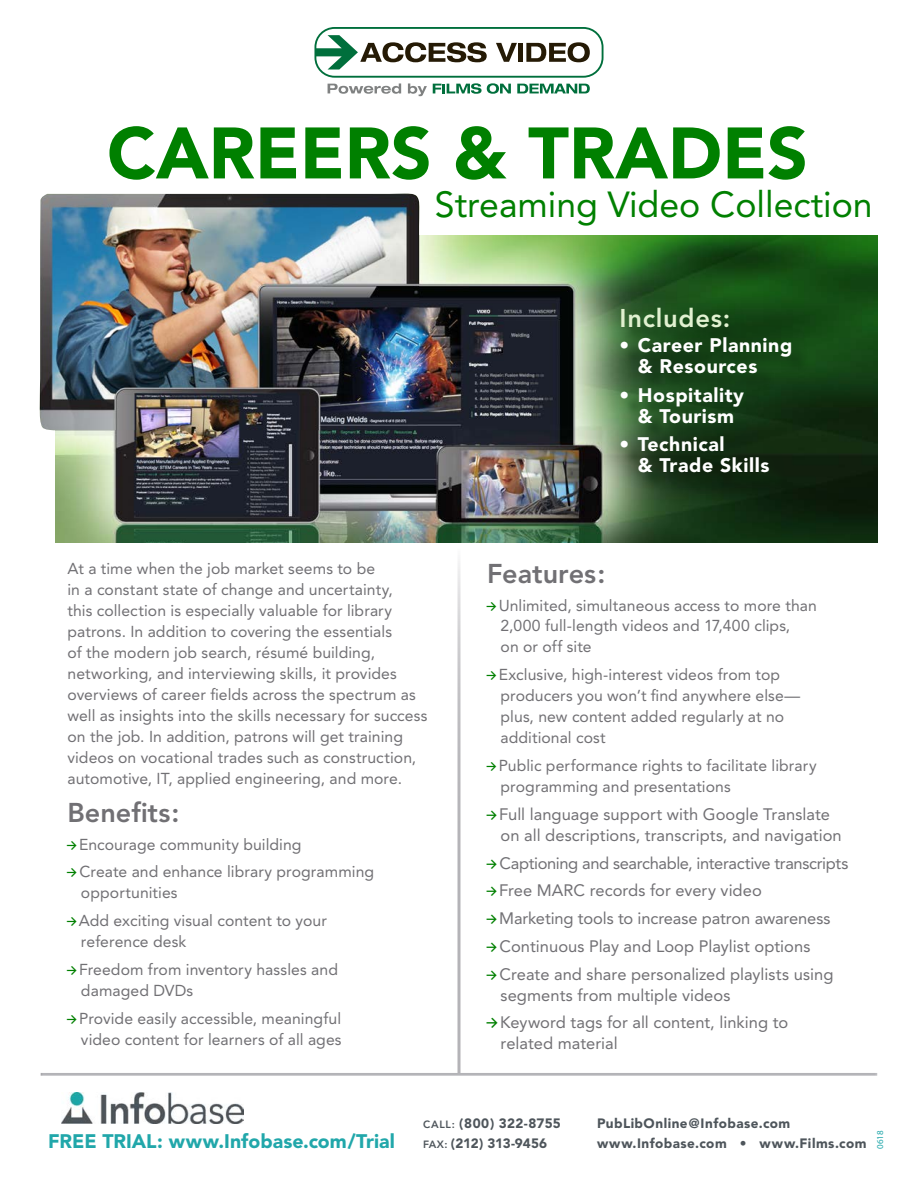
<style>
.page{position:relative;width:918px;height:1188px;background:#fff}
.page>*{position:absolute;margin:0;border:0;box-sizing:border-box;transform-origin:0 0}
.D_Title_Tagline{font:900 72px "Avenir";color:#008000}
.D_Title_Tagline-2{font:36px "Avenir";color:#008000}
.Features{font:800 27px "Avenir";color:#717074}
.D_Title_Tagline-3{font:800 25.5px "Avenir";letter-spacing:.03em;color:#e1f1d0}
.D_Title_Tagline-4{font:900 19.5px/21px "Avenir";letter-spacing:.03em;color:#fff}
.S_zFooter{font:900 19.5px "Avenir";color:#21a7aa}
.Features-2{font:16.5px/21px "Avenir";color:#717074}
.Features-3{font:16.5px "Avenir";letter-spacing:-.02em;color:#717074}
.Features-4{font:15.75px/21px "Avenir";letter-spacing:.005em;color:#717074}
.S_zFooter-2{font:900 13.5px "Avenir";letter-spacing:.035em;color:#4e555b}
.S_zFooter-3{font:900 13.5px "Avenir";letter-spacing:-.01em;color:#4e555b}
.Body{font:9px "Myriad Pro";color:#21a7aa}
.s1{font-weight:800;font-size:10.5px}
</style>
<div class="page">
<hr style="left:458px;top:548px;width:2px;height:526px;background:#b4b3b7">
<div style="left:39px;top:1071px;width:836px;height:6px;background:#231f20;opacity:.25"></div>
<img style="left:62px;top:1093px;width:181px;height:30px">
<img style="left:56px;top:236px;width:822px;height:307px">
<img style="left:39px;top:193px;width:383px;height:245px">
<div style="left:314px;top:27px;width:290px;height:51px;border:2px solid #006f3c;border-radius:19px"></div>
<svg style="left:496px;top:43px;width:21px;height:19px"></svg>
<div style="left:518px;top:43px;width:5px;height:19px;background:#251a05"></div>
<svg style="left:526px;top:42px;width:64px;height:20px"></svg>
<svg style="left:315px;top:35px;width:172px;height:35px"></svg>
<svg style="left:328px;top:83px;width:73px;height:11px"></svg>
<svg style="left:408px;top:83px;width:19px;height:13px"></svg>
<svg style="left:433px;top:83px;width:78px;height:11px"></svg>
<svg style="left:517px;top:84px;width:73px;height:9px"></svg>
<div style="left:603px;top:291px;width:206px;height:200px;background:#103312;opacity:.75"></div>
<p class="D_Title_Tagline" style="left:107px;top:110px;width:702px">CAREERS &amp; TRADES</p>
<p class="D_Title_Tagline-2" style="left:435px;top:184px;width:439px">Streaming Video Collection</p>
<p class="Features-4" style="left:68px;top:558px;width:362px">At a time when the job market seems to be<br>in a constant state of change and uncertainty,<br>this collection is especially valuable for library patrons. In addition to covering the essentials<br>of the modern job search, résumé building, networking, and interviewing skills, it provides overviews of career fields across the spectrum as well as insights into the skills necessary for success on the job. In addition, patrons will get training videos on vocational trades such as construction, automotive, IT, applied engineering, and more.</p>
<p class="Features" style="left:68px;top:796px;width:114px">Benefits:</p>
<p class="Features-4" style="left:79px;top:834px;width:224px">Encourage community building</p>
<p class="Features-4" style="left:79px;top:861px;width:296px">Create and enhance library programming opportunities</p>
<p class="Features-4" style="left:79px;top:910px;width:250px">Add exciting visual content to your reference desk</p>
<p class="Features-4" style="left:79px;top:959px;width:260px">Freedom from inventory hassles and damaged DVDs</p>
<p class="Features-4" style="left:79px;top:1008px;width:264px">Provide easily accessible, meaningful video content for learners of all ages</p>
<p class="D_Title_Tagline-3" style="left:620px;top:303px;width:112px">Includes:</p>
<p class="D_Title_Tagline-4" style="left:638px;top:335px;width:156px;text-indent:-18px">• Career Planning &amp; Resources</p>
<p class="D_Title_Tagline-4" style="left:620px;top:385px;width:126px;text-align:center">• Hospitality &amp; Tourism</p>
<p class="D_Title_Tagline-4" style="left:638px;top:434px;width:133px;text-indent:-18px">• Technical<br>&amp; Trade Skills</p>
<p class="Features" style="left:487px;top:557px;width:120px">Features:</p>
<p class="Features-4" style="left:499px;top:595px;width:320px">Unlimited, simultaneous access to more than<br>2,000 full-length videos and 17,400 clips,<br>on or off site</p>
<p class="Features-4" style="left:499px;top:664px;width:303px">Exclusive, high-interest videos from top producers you won’t find anywhere else— plus, new content added regularly at no additional cost</p>
<p class="Features-4" style="left:499px;top:755px;width:319px">Public performance rights to facilitate library programming and presentations</p>
<p class="Features-2" style="left:499px;top:804px;width:344px">Full language support with Google Translate on all descriptions, transcripts, and navigation</p>
<p class="Features-3" style="left:500px;top:853px;width:350px">Captioning and searchable, interactive transcripts</p>
<p class="Features-2" style="left:499px;top:880px;width:264px">Free MARC records for every video</p>
<p class="Features-2" style="left:499px;top:908px;width:333px">Marketing tools to increase patron awareness</p>
<p class="Features-2" style="left:500px;top:936px;width:312px">Continuous Play and Loop Playlist options</p>
<p class="Features-2" style="left:500px;top:963px;width:335px">Create and share personalized playlists using segments from multiple videos</p>
<p class="Features-2" style="left:500px;top:1012px;width:290px">Keyword tags for all content, linking to related material</p>
<p class="S_zFooter-2" style="left:423px;top:1115px;width:139px"><span class="s1">CALL:</span> (800) 322-8755</p>
<p class="S_zFooter-2" style="left:597px;top:1115px;width:195px">PubLibOnline@Infobase.com</p>
<p class="S_zFooter-3" style="left:423px;top:1135px;width:126px"><span class="s1">FAX:</span> (212) 313-9456</p>
<p class="S_zFooter-2" style="left:597px;top:1135px;width:271px">www.Infobase.com • www.Films.com</p>
<p class="S_zFooter" style="left:48px;top:1129px;width:348px">FREE TRIAL: www.Infobase.com/Trial</p>
<p class="Body" style="left:875px;top:1149px;width:20px;rotate:-90deg">0618</p>
</div>
